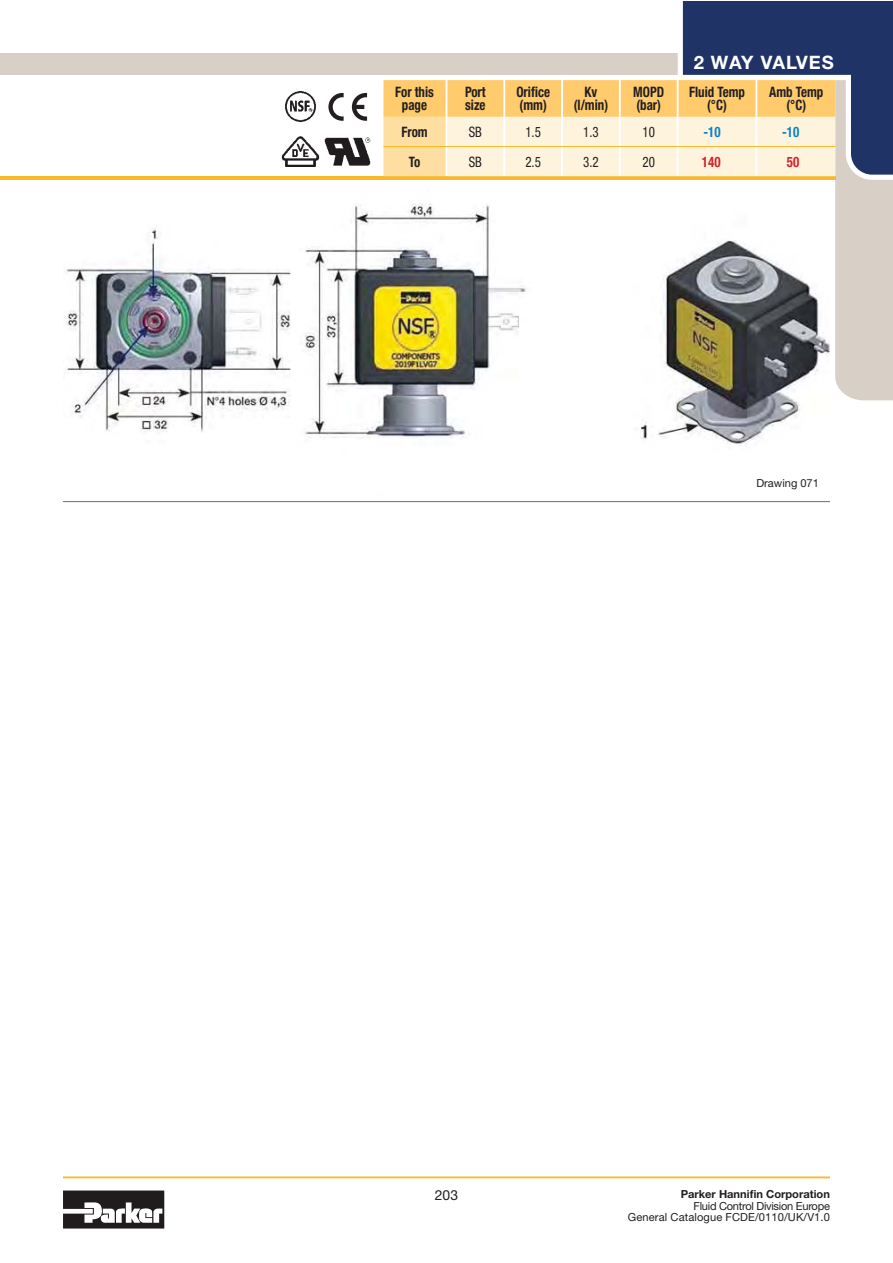
<style>
.page{position:relative;width:893px;height:1263px;background:#fff}
.page>*{position:absolute;margin:0;border:0;box-sizing:border-box;transform-origin:0 0}
.t1{font:700 18.45px "Helvetica Neue LT Std";letter-spacing:.03em;color:#fff}
.t2{font:700 condensed 14.4px/12.3px "Helvetica Neue LT Std";color:#231f20;text-align:center;scale:.9 1}
.t3{font:condensed 14.4px "Helvetica Neue LT Std";color:#231f20;scale:.9 1}
.t4{font:700 condensed 14.4px "Helvetica Neue LT Std";color:#0f81c5;scale:.9 1}
.t5{font:700 condensed 14.4px "Helvetica Neue LT Std";color:#d2232a;scale:.9 1}
.t6{font:13.95px "Helvetica Neue LT Std";color:#231f20}
.t7{font:11.1px/11.1px "Helvetica Neue LT Std";color:#231f20;text-align:right}
.t8{font:700 11.1px "Helvetica Neue LT Std";color:#231f20}
</style>
<div class="page">
<svg style="left:63px;top:1191px;width:101px;height:38px"></svg>
<hr style="left:63px;top:1177px;width:767px;height:1px;background:#f8b828">
<div style="left:0;top:54px;width:683px;height:21px;background:#d8cfc6"></div>
<hr style="left:63px;top:501px;width:767px;height:1px;background:#6d6e70">
<hr style="left:0;top:176px;width:835px;height:4px;background:#f8b828">
<svg style="left:383px;top:1px;width:509px;height:399px"></svg>
<hr style="left:676px;top:147px;width:2px;height:29px;background:#fff">
<hr style="left:755px;top:147px;width:2px;height:29px;background:#fff">
<hr style="left:562px;top:146px;width:273px;height:1px;background:#f8b828">
<hr style="left:561px;top:80px;width:2px;height:37px;background:#fff">
<hr style="left:619px;top:80px;width:1px;height:37px;background:#fff">
<hr style="left:676px;top:80px;width:2px;height:37px;background:#fff">
<hr style="left:755px;top:80px;width:2px;height:37px;background:#fff">
<hr style="left:561px;top:117px;width:2px;height:29px;background:#fff">
<hr style="left:504px;top:146px;width:58px;height:1px;background:#f8b828">
<hr style="left:445px;top:147px;width:2px;height:29px;background:#fff">
<hr style="left:503px;top:80px;width:2px;height:37px;background:#fff">
<hr style="left:503px;top:117px;width:2px;height:29px;background:#fff">
<hr style="left:446px;top:146px;width:58px;height:1px;background:#f8b828">
<hr style="left:445px;top:117px;width:2px;height:29px;background:#fff">
<hr style="left:383px;top:146px;width:63px;height:1px;background:#f8b828">
<hr style="left:445px;top:80px;width:2px;height:37px;background:#fff">
<img style="left:285px;top:92px;width:31px;height:30px">
<svg style="left:328px;top:93px;width:15px;height:28px"></svg>
<svg style="left:352px;top:93px;width:15px;height:28px"></svg>
<img style="left:281px;top:136px;width:90px;height:30px">
<img style="left:65px;top:190px;width:764px;height:256px">
<p class="t1" style="left:693px;top:51px;width:142px">2 WAY VALVES</p>
<p class="t2" style="left:395px;top:87px;width:45px">For this page</p>
<p class="t2" style="left:465px;top:87px;width:25px;text-align:left">Port size</p>
<p class="t2" style="left:516px;top:87px;width:39px;text-align:left">Orifice (mm)</p>
<p class="t2" style="left:573px;top:87px;width:40px">Kv (l/min)</p>
<p class="t2" style="left:633px;top:87px;width:36px;text-align:left">MOPD (bar)</p>
<p class="t2" style="left:689px;top:87px;width:64px">Fluid Temp (°C)</p>
<p class="t2" style="left:769px;top:87px;width:62px">Amb Temp (°C)</p>
<p class="t2" style="left:401px;top:127px;width:31px">From</p>
<p class="t3" style="left:469px;top:126px;width:16px">SB</p>
<p class="t3" style="left:525px;top:126px;width:19px">1.5</p>
<p class="t3" style="left:583px;top:126px;width:19px">1.3</p>
<p class="t3" style="left:642px;top:126px;width:15px">10</p>
<p class="t4" style="left:703px;top:126px;width:21px">-10</p>
<p class="t4" style="left:782px;top:126px;width:21px">-10</p>
<p class="t2" style="left:409px;top:156px;width:14px">To</p>
<p class="t3" style="left:469px;top:156px;width:16px">SB</p>
<p class="t3" style="left:525px;top:156px;width:19px">2.5</p>
<p class="t3" style="left:583px;top:156px;width:19px">3.2</p>
<p class="t3" style="left:642px;top:156px;width:15px">20</p>
<p class="t5" style="left:702px;top:156px;width:22px">140</p>
<p class="t5" style="left:787px;top:156px;width:15px">50</p>
<p class="t7" style="left:756px;top:478px;width:64px">Drawing 071</p>
<p class="t6" style="left:435px;top:1190px;width:25px">203</p>
<p class="t8" style="left:680px;top:1188px;width:151px">Parker Hannifin Corporation</p>
<p class="t7" style="left:628px;top:1201px;width:203px">Fluid Control Division Europe<br>General Catalogue FCDE/0110/UK/V1.0</p>
</div>
